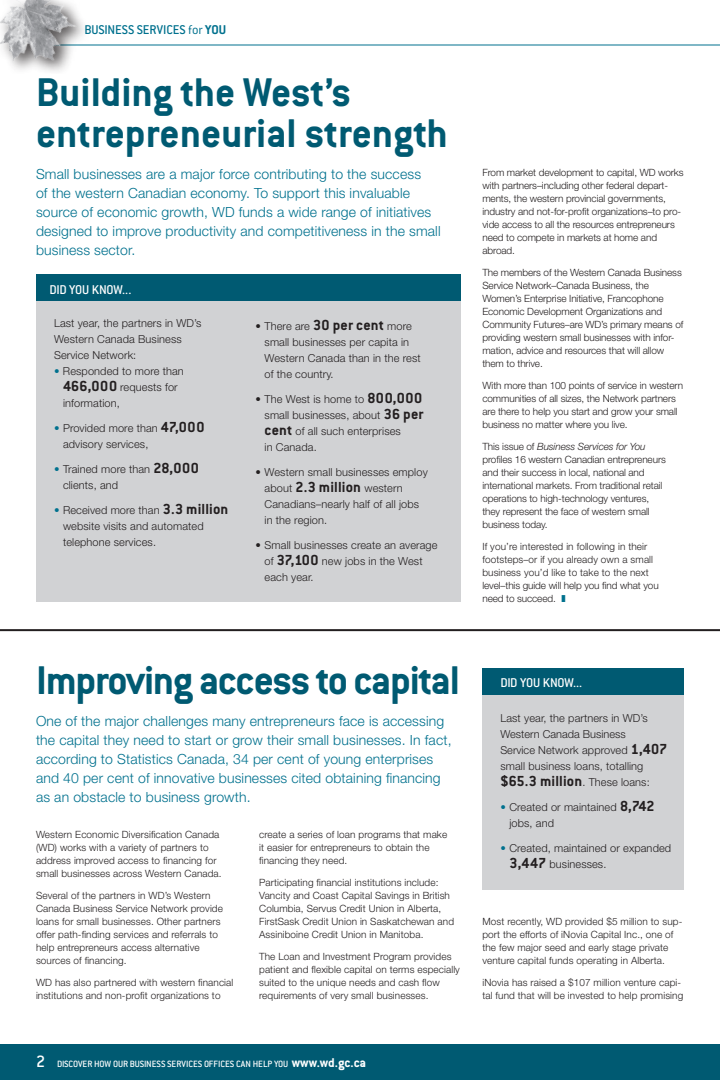
<style>
.page{position:relative;width:720px;height:1080px;background:#fff}
.page>*{position:absolute;margin:0;border:0;box-sizing:border-box;transform-origin:0 0}
.t1{font:700 44px/41px "Conduit ITC";letter-spacing:-.01em;color:#005a72}
.t2{font:700 44px "Conduit ITC";letter-spacing:-.03em;color:#005a72}
.t3{font:700 16px "Conduit ITC";letter-spacing:.01em;color:#231f20}
.t4{font:300 14px/19px "Helvetica Neue";letter-spacing:.01em;color:#00718e}
.t5{font:500 14px "Conduit ITC";letter-spacing:-.015em;color:#fff}
.t6{font:700 14px "Conduit ITC";color:#fff}
.t7{font:500 14px "Conduit ITC";color:#00718e}
.t8{font:300 11px/16px "Helvetica Neue";letter-spacing:.01em;color:#231f20}
.t9{font:300 10px/13px "Helvetica Neue";letter-spacing:.01em;color:#231f20}
.t10{font:300 10px/13px "Helvetica Neue";letter-spacing:-.01em;color:#231f20}
.t11{font:500 10px "Conduit ITC";color:#fff}
.s1{font-weight:300}
.s2{font-weight:700}
.s3{color:#00718e}
.s4{font-family:"Conduit ITC";font-weight:700;font-size:16px}
.s5{font-style:italic}
.s6{font-size:18px}
.s7{font-weight:500;font-size:10px}
.s8{font-family:"Helvetica Neue";font-weight:300;font-size:11px}
</style>
<div class="page">
<div style="left:0;top:1044px;width:720px;height:36px;background:#005a72"></div>
<hr style="left:42px;top:45px;width:678px;height:1px;background:#00718e">
<img style="left:0;top:0;width:90px;height:71px">
<hr style="left:0;top:629px;width:720px;height:2px;background:#231f20">
<div style="left:36px;top:300px;width:202px;height:302px;background:#d1d2d4"></div>
<div style="left:238px;top:300px;width:223px;height:302px;background:#d1d2d4"></div>
<div style="left:36px;top:274px;width:425px;height:27px;background:#005a72"></div>
<div style="left:482px;top:695px;width:202px;height:195px;background:#d1d2d4"></div>
<div style="left:482px;top:668px;width:202px;height:27px;background:#005a72"></div>
<h3 class="t7" style="left:85px;top:22px;width:143px">BUSINESS SERVICES <span class="s1">for</span> <span class="s2">YOU</span></h3>
<h1 class="t1" style="left:36px;top:71px;width:413px">Building the West’s entrepreneurial strength</h1>
<p class="t4" style="left:36px;top:164px;width:406px">Small businesses are a major force contributing to the success<br>of the western Canadian economy. To support this invaluable source of economic growth, WD funds a wide range of initiatives designed to improve productivity and competitiveness in the small business sector.</p>
<h3 class="t5" style="left:50px;top:281px;width:83px">DID YOU KNOW...</h3>
<p class="t8" style="left:54px;top:315px;width:149px">Last year, the partners in WD’s<br>Western Canada Business<br>Service Network:</p>
<p class="t8" style="left:63px;top:363px;width:122px;text-indent:-9px"><span class="s3">•</span> Responded to more than<br><span class="s4">466,000</span> requests for information,</p>
<p class="t8" style="left:63px;top:420px;width:143px;text-indent:-9px"><span class="s3">•</span> Provided more than <span class="s4">47,000 </span>advisory services,</p>
<p class="t8" style="left:63px;top:461px;width:138px;text-indent:-9px"><span class="s3">•</span> Trained more than <span class="s4">28,000 </span>clients, and</p>
<p class="t8" style="left:63px;top:502px;width:167px;text-indent:-9px"><span class="s3">•</span> Received more than <span class="s4">3.3 million </span>website visits and automated telephone services.</p>
<p class="t8" style="left:265px;top:318px;width:158px;text-indent:-9px">• There are <span class="s4">30 per cent</span> more small businesses per capita in<br>Western Canada than in the rest of the country.</p>
<p class="t8" style="left:265px;top:391px;width:160px;text-indent:-9px">• The West is home to <span class="s4">800,000 </span>small businesses, about <span class="s4">36 per cent</span> of all such enterprises<br>in Canada.</p>
<p class="t8" style="left:265px;top:464px;width:165px;text-indent:-9px">• Western small businesses employ about <span class="s4">2.3 million</span> western<br>Canadians–nearly half of all jobs in the region.</p>
<p class="t8" style="left:265px;top:537px;width:174px;text-indent:-9px">• Small businesses create an average of <span class="s4">37,100</span> new jobs in the West each year.</p>
<p class="t10" style="left:482px;top:166px;width:203px">From market development to capital, WD works with partners–including other federal depart&shy;ments, the western provincial governments, industry and not-for-profit organizations–to pro&shy;vide access to all the resources entrepreneurs need to compete in markets at home and abroad.</p>
<p class="t10" style="left:482px;top:266px;width:203px">The members of the Western Canada Business Service Network–Canada Business, the Women’s Enterprise Initiative, Francophone Economic Development Organizations and Community Futures–are WD’s primary means of providing western small businesses with infor&shy;mation, advice and resources that will allow them to thrive.</p>
<p class="t10" style="left:482px;top:379px;width:202px">With more than 100 points of service in western communities of all sizes, the Network partners are there to help you start and grow your small business no matter where you live.</p>
<p class="t10" style="left:482px;top:440px;width:185px">This issue of <span class="s5">Business Services for You </span>profiles 16 western Canadian entrepreneurs and their success in local, national and international markets. From traditional retail operations to high-technology ventures, they represent the face of western small business today.</p>
<p class="t9" style="left:482px;top:540px;width:178px">If you’re interested in following in their footsteps–or if you already own a small business you’d like to take to the next level–this guide will help you find what you need to succeed. <span class="s3">❚</span></p>
<h1 class="t2" style="left:36px;top:654px;width:425px">Improving access to capital</h1>
<p class="t4" style="left:36px;top:711px;width:417px">One of the major challenges many entrepreneurs face is accessing the capital they need to start or grow their small businesses. In fact, according to Statistics Canada, 34 per cent of young enterprises and 40 per cent of innovative businesses cited obtaining financing as an obstacle to business growth.</p>
<p class="t9" style="left:36px;top:827px;width:187px">Western Economic Diversification Canada (WD) works with a variety of partners to address improved access to financing for small businesses across Western Canada.</p>
<p class="t9" style="left:36px;top:888px;width:189px">Several of the partners in WD’s Western Canada Business Service Network provide loans for small businesses. Other partners offer path-finding services and referrals to help entrepreneurs access alternative sources of financing.</p>
<p class="t9" style="left:36px;top:975px;width:199px">WD has also partnered with western financial institutions and non-profit organizations to</p>
<p class="t9" style="left:259px;top:827px;width:190px">create a series of loan programs that make it easier for entrepreneurs to obtain the financing they need.</p>
<p class="t9" style="left:259px;top:875px;width:196px">Participating financial institutions include:<br>Vancity and Coast Capital Savings in British Columbia, Servus Credit Union in Alberta, FirstSask Credit Union in Saskatchewan and Assiniboine Credit Union in Manitoba.</p>
<p class="t9" style="left:259px;top:949px;width:202px">The Loan and Investment Program provides patient and flexible capital on terms especially suited to the unique needs and cash flow requirements of very small businesses.</p>
<p class="t11" style="left:36px;top:1058px;width:32px"><span class="s6">2</span> DISCOVER</p>
<p class="t11" style="left:94px;top:1058px;width:7px">HOW</p>
<p class="t11" style="left:113px;top:1058px;width:28px">OUR BUSINESS</p>
<p class="t11" style="left:167px;top:1058px;width:10px">SERVICES</p>
<p class="t11" style="left:204px;top:1058px;width:19px">OFFICES</p>
<h3 class="t6" style="left:236px;top:1054px;width:132px"><span class="s7">CAN HE LP YOU</span> www.wd.gc.ca</h3>
<h3 class="t5" style="left:500px;top:675px;width:83px">DID YOU KNOW...</h3>
<p class="t8" style="left:500px;top:710px;width:168px">Last year, the partners in WD’s<br>Western Canada Business<br>Service Network approved <span class="s4">1,407 </span>small business loans, totalling</p>
<h2 class="t3" style="left:500px;top:772px;width:151px">$65.3 million<span class="s8">. These loans:</span></h2>
<p class="t8" style="left:509px;top:799px;width:147px;text-indent:-9px"><span class="s3">•</span> Created or maintained <span class="s4">8,742 </span>jobs, and</p>
<p class="t8" style="left:509px;top:840px;width:163px;text-indent:-9px"><span class="s3">•</span> Created, maintained or expanded<br><span class="s4">3,447</span> businesses.</p>
<p class="t9" style="left:482px;top:914px;width:201px">Most recently, WD provided $5 million to sup&shy;port the efforts of iNovia Capital Inc., one of the few major seed and early stage private venture capital funds operating in Alberta.</p>
<p class="t9" style="left:482px;top:975px;width:202px">iNovia has raised a $107 million venture capi&shy;tal fund that will be invested to help promising</p>
</div>
